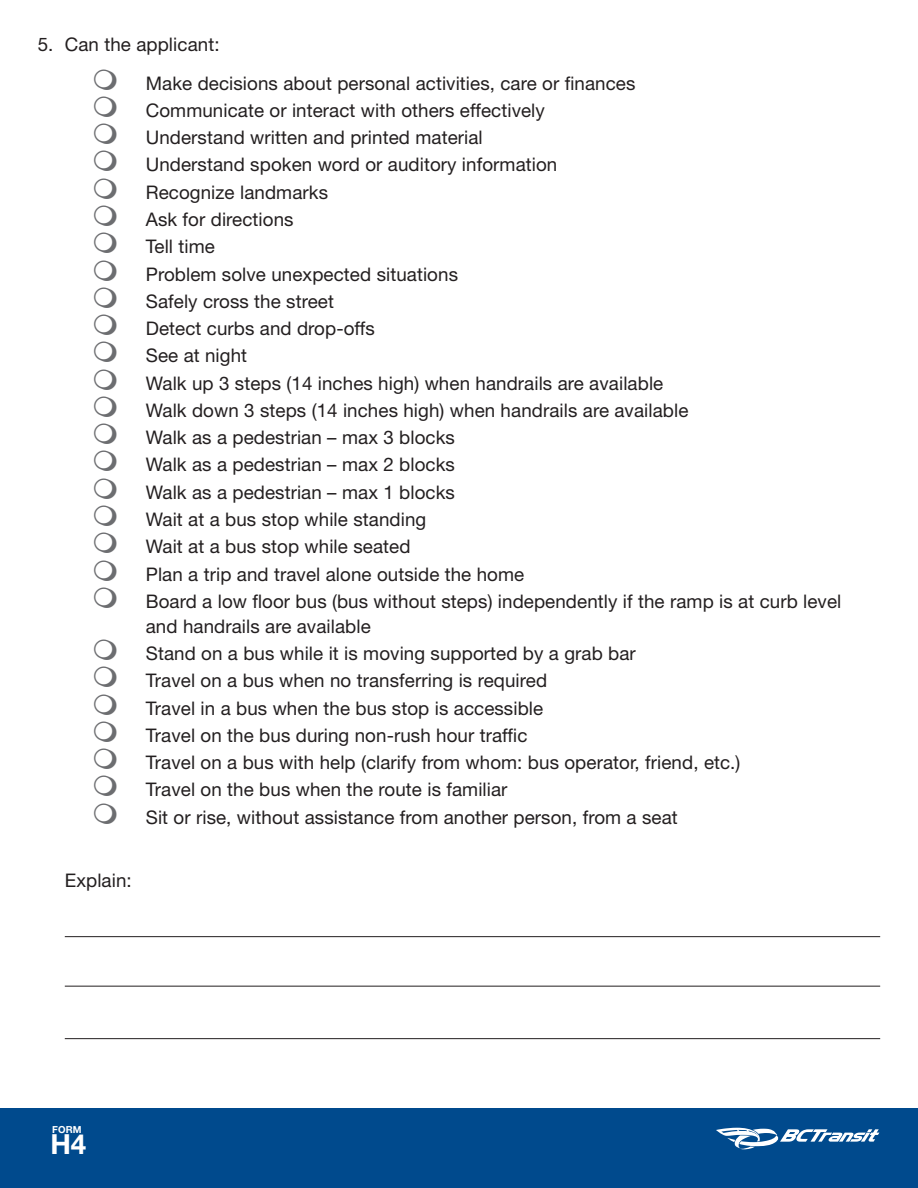
<style>
.page{position:relative;width:918px;height:1188px;background:#fff}
.page>*{position:absolute;margin:0;border:0;box-sizing:border-box;transform-origin:0 0}
.t1{font:700 27.75px "Helvetica Neue LT Std";color:#fff}
.t2{font:18.75px/27.3px "Helvetica Neue LT Std";letter-spacing:.005em;color:#231f20}
.t3{font:700 9.75px "Helvetica Neue LT Std";color:#fff}
</style>
<div class="page">
<div style="left:0;top:1108px;width:918px;height:80px;background:#004a8d"></div>
<svg style="left:716px;top:1128px;width:163px;height:21px"></svg>
<hr style="left:65px;top:936px;width:815px;height:1px;background:#231f20">
<hr style="left:65px;top:986px;width:815px;height:1px;background:#231f20">
<hr style="left:65px;top:1038px;width:815px;height:1px;background:#231f20">
<p class="t2" style="left:146px;top:25px;width:491px;line-height:38.4px;text-indent:-108px">5. Can the applicant:<br>Make decisions about personal activities, care or finances</p>
<p class="t2" style="left:146px;top:96px;width:697px">Communicate or interact with others effectively<br>Understand written and printed material<br>Understand spoken word or auditory information<br>Recognize landmarks<br>Ask for directions<br>Tell time<br>Problem solve unexpected situations<br>Safely cross the street<br>Detect curbs and drop-offs<br>See at night<br>Walk up 3 steps (14 inches high) when handrails are available<br>Walk down 3 steps (14 inches high) when handrails are available<br>Walk as a pedestrian – max 3 blocks<br>Walk as a pedestrian – max 2 blocks<br>Walk as a pedestrian – max 1 blocks<br>Wait at a bus stop while standing<br>Wait at a bus stop while seated<br>Plan a trip and travel alone outside the home<br>Board a low floor bus (bus without steps) independently if the ramp is at curb level</p>
<p class="t2" style="left:146px;top:612px;width:596px">and handrails are available<br>Stand on a bus while it is moving supported by a grab bar<br>Travel on a bus when no transferring is required<br>Travel in a bus when the bus stop is accessible<br>Travel on the bus during non-rush hour traffic<br>Travel on a bus with help (clarify from whom: bus operator, friend, etc.)<br>Travel on the bus when the route is familiar<br>Sit or rise, without assistance from another person, from a seat</p>
<p class="t2" style="left:65px;top:866px;width:68px">Explain:</p>
<p class="t3" style="left:52px;top:1123px;width:31px">FORM</p>
<h1 class="t1" style="left:50px;top:1127px;width:37px">H4</h1>
</div>
